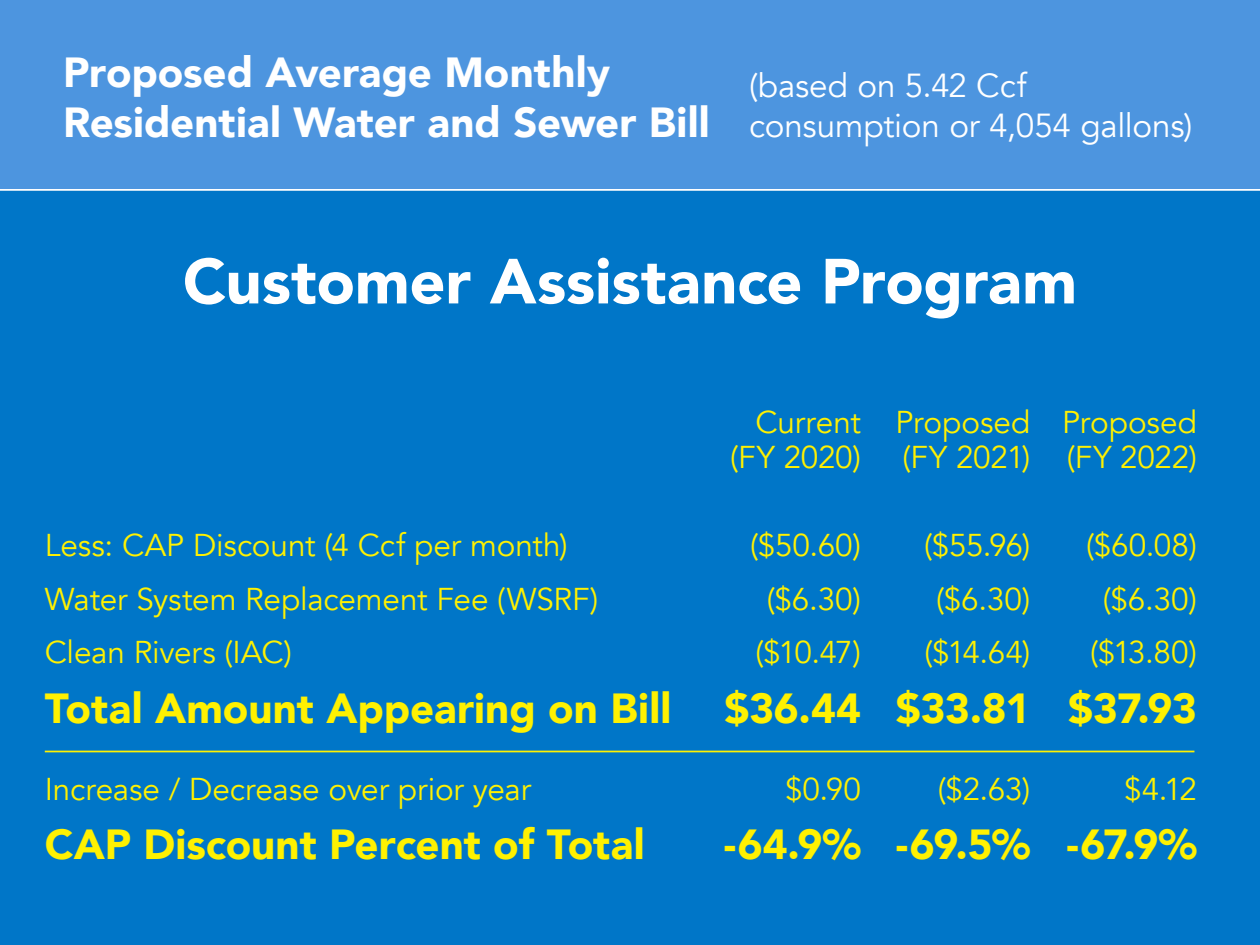
<style>
.page{position:relative;width:1260px;height:945px;background:#4d95df}
.page>*{position:absolute;margin:0;border:0;box-sizing:border-box;transform-origin:0 0}
.t1{font:900 63px "Avenir";letter-spacing:-.005em;color:#fff}
.t2{font:900 42px "Avenir";color:#fff101}
.t3{font:900 42px/50.4px "Avenir";color:#fff}
.t4{font:33.25px/39.9px "Avenir";letter-spacing:-.005em;color:#fff}
.t5{font:31.5px "Avenir";letter-spacing:-.005em;color:#fff101}
</style>
<div class="page">
<div style="left:0;top:189px;width:1260px;height:756px;background:#0076c8"></div>
<hr style="left:45px;top:751px;width:1149px;height:1px;background:#fff101">
<p class="t3" style="left:63px;top:46px;width:648px">Proposed Average Monthly<br>Residential Water and Sewer Bill</p>
<p class="t4" style="left:749px;top:66px;width:445px">(based on 5.42 Ccf consumption or 4,054 gallons)</p>
<p class="t1" style="left:183px;top:228px;width:896px">Customer Assistance Program</p>
<p class="t5" style="left:755px;top:404px;width:107px">Current</p>
<p class="t5" style="left:730px;top:439px;width:132px">(FY 2020)</p>
<p class="t5" style="left:896px;top:404px;width:136px">Proposed</p>
<p class="t5" style="left:903px;top:439px;width:129px">(FY 2021)</p>
<p class="t5" style="left:1062px;top:404px;width:136px">Proposed</p>
<p class="t5" style="left:1067px;top:439px;width:132px">(FY 2022)</p>
<p class="t5" style="left:45px;top:526px;width:525px">Less: CAP Discount (4 Ccf per month)</p>
<p class="t5" style="left:750px;top:526px;width:112px">($50.60)</p>
<p class="t5" style="left:924px;top:526px;width:108px">($55.96)</p>
<p class="t5" style="left:1086px;top:526px;width:112px">($60.08)</p>
<p class="t5" style="left:45px;top:580px;width:555px">Water System Replacement Fee (WSRF)</p>
<p class="t5" style="left:45px;top:634px;width:249px">Clean Rivers (IAC)</p>
<p class="t5" style="left:767px;top:580px;width:96px">($6.30)</p>
<p class="t5" style="left:936px;top:580px;width:96px">($6.30)</p>
<p class="t5" style="left:755px;top:634px;width:107px">($10.47)</p>
<p class="t5" style="left:924px;top:634px;width:108px">($14.64)</p>
<p class="t5" style="left:1103px;top:580px;width:96px">($6.30)</p>
<p class="t5" style="left:1090px;top:634px;width:108px">($13.80)</p>
<p class="t2" style="left:45px;top:672px;width:628px">Total Amount Appearing on Bill</p>
<p class="t2" style="left:725px;top:672px;width:138px">$36.44</p>
<p class="t2" style="left:896px;top:672px;width:136px">$33.81</p>
<p class="t2" style="left:1068px;top:672px;width:130px">$37.93</p>
<p class="t5" style="left:45px;top:770px;width:488px">Increase / Decrease over prior year</p>
<p class="t5" style="left:785px;top:770px;width:77px">$0.90</p>
<p class="t5" style="left:938px;top:770px;width:94px">($2.63)</p>
<p class="t5" style="left:1124px;top:770px;width:74px">$4.12</p>
<p class="t2" style="left:45px;top:808px;width:601px">CAP Discount Percent of Total</p>
<p class="t2" style="left:724px;top:808px;width:139px">-64.9%</p>
<p class="t2" style="left:896px;top:808px;width:136px">-69.5%</p>
<p class="t2" style="left:1067px;top:808px;width:132px">-67.9%</p>
</div>
